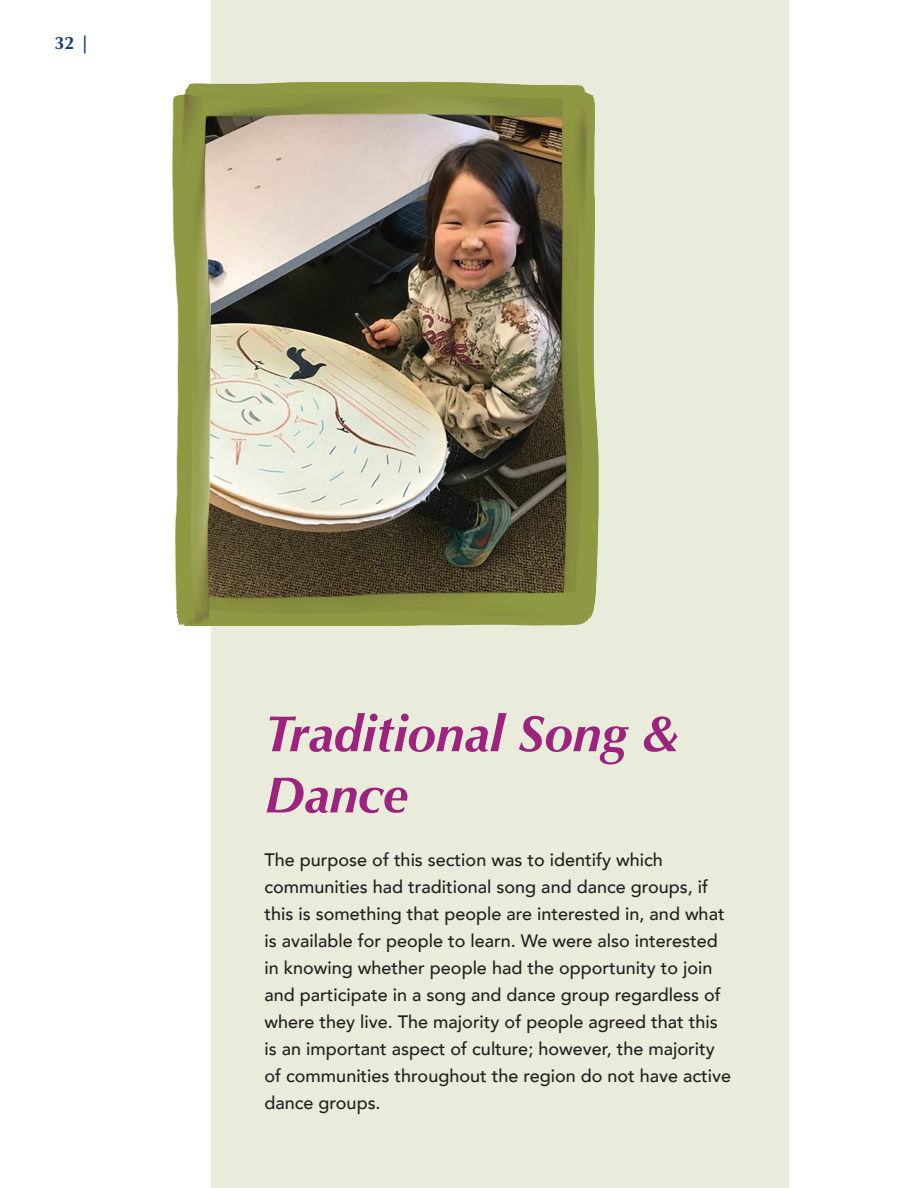
<style>
.page{position:relative;width:918px;height:1188px;background:#fff}
.page>*{position:absolute;margin:0;border:0;box-sizing:border-box;transform-origin:0 0}
.t1{font:italic 700 51px/61.2px "Optima";color:#9c247f}
.t2{font:500 18px/27px "Avenir";color:#231f20}
.t3{font:700 18px "Optima";color:#163d6f}
</style>
<div class="page">
<div style="left:212px;top:0;width:577px;height:1188px;background:#e9ecda"></div>
<img style="left:172px;top:40px;width:427px;height:586px">
<p class="t3" style="left:55px;top:33px;width:37px">32 |</p>
<h1 class="t1" style="left:265px;top:704px;width:416px">Traditional Song &amp;<br>Dance</h1>
<p class="t2" style="left:265px;top:846px;width:468px">The purpose of this section was to identify which communities had traditional song and dance groups, if this is something that people are interested in, and what is available for people to learn. We were also interested in knowing whether people had the opportunity to join and participate in a song and dance group regardless of where they live. The majority of people agreed that this is an important aspect of culture; however, the majority of communities throughout the region do not have active dance groups.</p>
</div>
